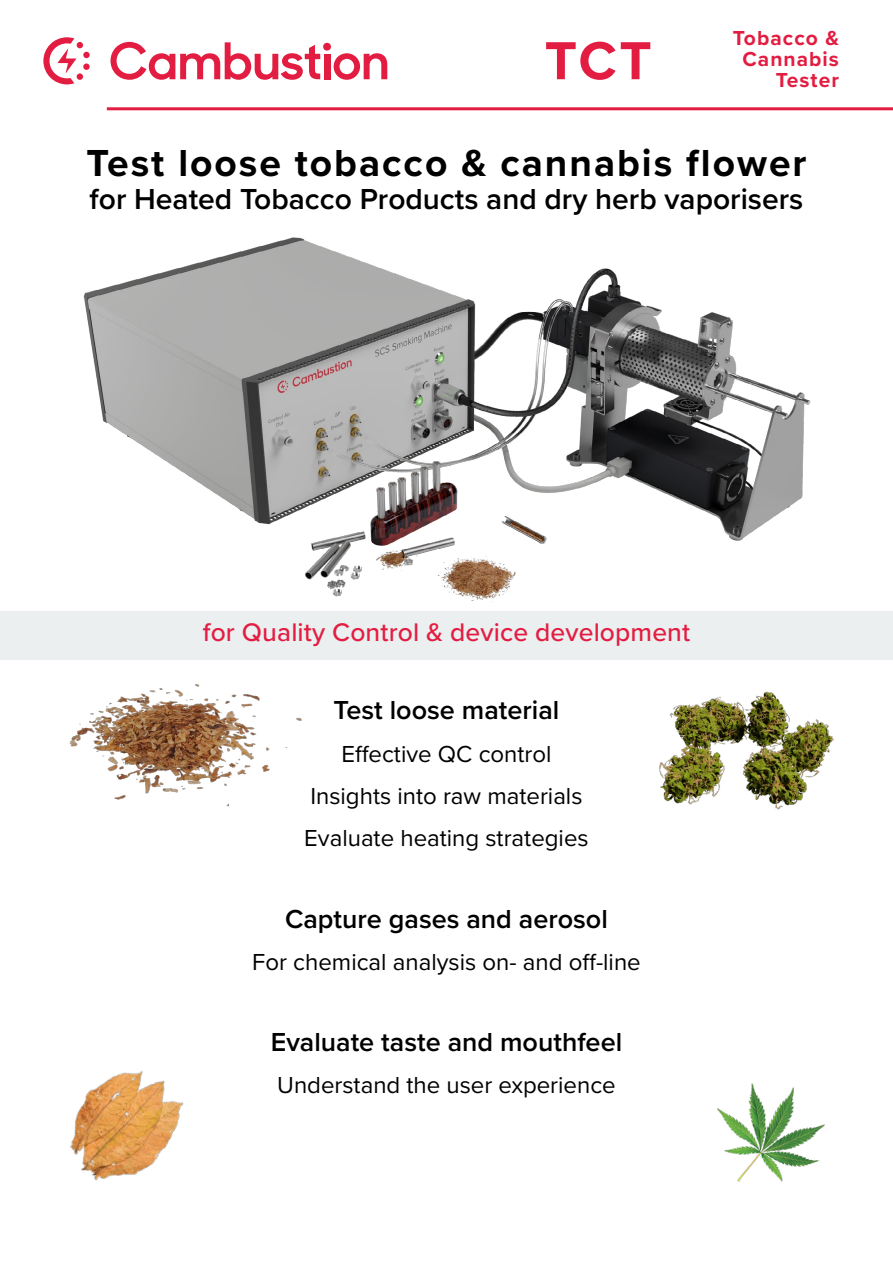
<style>
.page{position:relative;width:893px;height:1263px;background:#fff}
.page>*{position:absolute;margin:0;border:0;box-sizing:border-box;transform-origin:0 0}
.t1{font:700 55.5px "Proxima Nova";color:#e31d41}
.t2{font:700 39px "Proxima Nova";letter-spacing:.05em;color:#000}
.t3{font:600 30px "Proxima Nova";color:#000}
.t4{font:600 27px "Proxima Nova";color:#000}
.t5{font:500 26.4px "Proxima Nova";letter-spacing:.005em;color:#e31d41}
.t6{font:24px/42.3px "Proxima Nova";color:#000;text-align:center}
.t7{font:700 21px/21px "Proxima Nova";letter-spacing:.05em;color:#e31d41;text-align:right}
</style>
<div class="page">
<div style="left:0;top:611px;width:893px;height:48px;background:#ebeff0"></div>
<hr style="left:107px;top:107px;width:786px;height:3px;background:#e31d41">
<div style="left:83px;top:52px;width:7px;height:6px;background:#e31d41;border-radius:50%"></div>
<div style="left:83px;top:64px;width:7px;height:6px;background:#e31d41;border-radius:50%"></div>
<svg style="left:43px;top:37px;width:40px;height:47px"></svg>
<svg style="left:111px;top:42px;width:209px;height:38px"></svg>
<div style="left:324px;top:54px;width:6px;height:25px;background:#e31d41"></div>
<div style="left:323px;top:43px;width:8px;height:8px;background:#e31d41;border-radius:50%"></div>
<svg style="left:334px;top:53px;width:53px;height:27px"></svg>
<img style="left:83px;top:237px;width:728px;height:365px">
<img style="left:70px;top:1071px;width:114px;height:110px">
<img style="left:717px;top:1083px;width:108px;height:99px">
<img style="left:69px;top:684px;width:233px;height:123px">
<img style="left:659px;top:691px;width:175px;height:119px">
<h1 class="t1" style="left:545px;top:19px;width:108px">TCT</h1>
<p class="t7" style="left:733px;top:27px;width:108px">Tobacco &amp;<br>Cannabis<br>Tester</p>
<h2 class="t2" style="left:86px;top:134px;width:722px">Test loose tobacco &amp; cannabis flower</h2>
<p class="t3" style="left:90px;top:177px;width:715px">for Heated Tobacco Products and dry herb vaporisers</p>
<p class="t5" style="left:203px;top:612px;width:489px">for Quality Control &amp; device development</p>
<p class="t4" style="left:334px;top:690px;width:227px">Test loose material</p>
<p class="t6" style="left:304px;top:731px;width:286px">Effective QC control<br>Insights into raw materials<br>Evaluate heating strategies</p>
<p class="t4" style="left:285px;top:898px;width:324px">Capture gases and aerosol</p>
<p class="t6" style="left:252px;top:939px;width:390px">For chemical analysis on- and off-line</p>
<p class="t4" style="left:271px;top:1022px;width:353px">Evaluate taste and mouthfeel</p>
<p class="t6" style="left:277px;top:1063px;width:340px">Understand the user experience</p>
</div>
